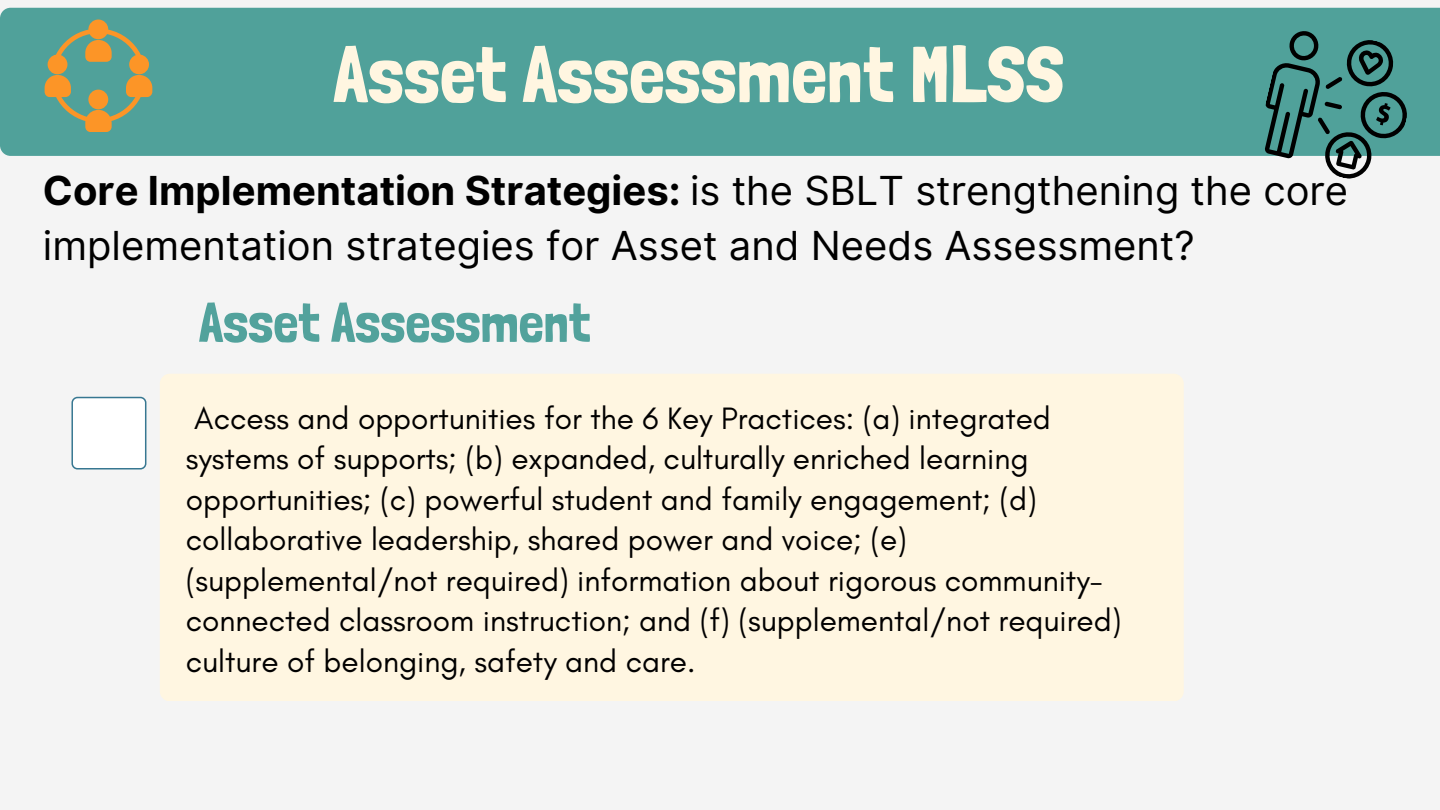
<style>
.page{position:relative;width:1440px;height:810px;background:#f4f4f4}
.page>*{position:absolute;margin:0;border:0;box-sizing:border-box;transform-origin:0 0}
.t1{font:80px "Londrina Solid";color:#fff6e1}
.t2{font:55.9px "Londrina Solid";color:#52a29c}
.t3{font:40px/55.5px "Inter";color:#000}
.t4{font:31.5px/40.5px "Glacial Indifference";color:#000}
.s1{font-weight:700}
</style>
<div class="page">
<div style="left:0;top:8px;width:1440px;height:148px;background:#50a19a"></div>
<svg style="left:45px;top:20px;width:107px;height:112px;background:#879d74"></svg>
<svg style="left:1254px;top:28px;width:158px;height:151px;background:#568d88"></svg>
<div style="left:160px;top:374px;width:1024px;height:327px;background:#fff6e1;border-radius:10px"></div>
<svg style="left:71px;top:397px;width:75px;height:73px"></svg>
<p class="t1" style="left:333px;top:26px;width:733px">Asset Assessment MLSS</p>
<p class="t3" style="left:43px;top:162px;width:1307px"><span class="s1">Core Implementation Strategies:</span> is the SBLT strengthening the core implementation strategies for Asset and Needs Assessment?</p>
<p class="t2" style="left:199px;top:289px;width:393px">Asset Assessment</p>
<p class="t4" style="left:186px;top:397px;width:937px">Access and opportunities for the 6 Key Practices: (a) integrated systems of supports; (b) expanded, culturally enriched learning opportunities; (c) powerful student and family engagement; (d) collaborative leadership, shared power and voice; (e) (supplemental/not required) information about rigorous community&shy;connected classroom instruction; and (f) (supplemental/not required) culture of belonging, safety and care.</p>
</div>
